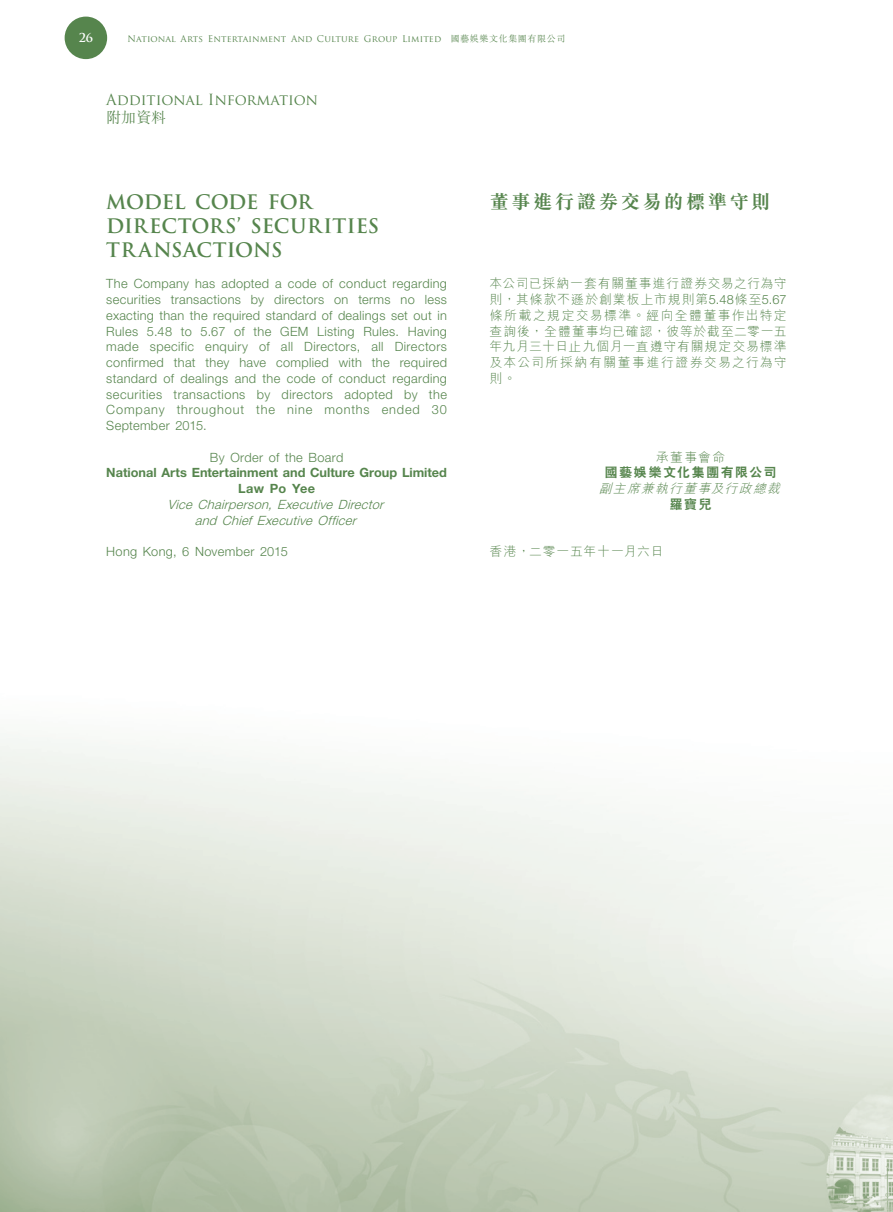
<style>
.page{position:relative;width:893px;height:1212px;background:#fff}
.page>*{position:absolute;margin:0;border:0;box-sizing:border-box;transform-origin:0 0}
._03_H1{font:700 19.5px/24px "Trajan Pro";letter-spacing:-.005em;color:#56854d}
._03_H1-2{font:700 19.5px "M Sung HK";letter-spacing:.115em;color:#56854d}
.t1{font:15px "Trajan Pro";color:#56854d}
.t2{font:300 15px "M Sung HK";color:#56854d}
._11_P0{font:300 12.75px/15.8px "Helvetica Neue LT Std";letter-spacing:.055em;color:#56854d;text-align:justify}
._11_P0-2{font:300 12.75px/15.8px "M Hei HK";letter-spacing:.09em;color:#56854d;text-align:justify}
._11_P0-3{font:italic 300 12.75px/15.8px "Helvetica Neue LT Std";color:#56854d;text-align:center}
._11_P0-4{font:800 12.75px/15.8px "C Hei 2 HK";letter-spacing:.14em;color:#56854d;text-align:center}
._11_P0-5{font:300 12.75px "Helvetica Neue LT Std";letter-spacing:.025em;color:#56854d}
._11_P0-6{font:300 12.75px "M Hei HK";letter-spacing:.065em;color:#56854d}
.t3{font:700 12px "Trajan Pro";color:#fff}
.t4{font:9px "Trajan Pro";letter-spacing:.015em;color:#56854d}
.s1{font-family:"M Sung HK";font-weight:300}
.s2{font-style:normal}
.s3{font-weight:700;font-style:normal}
.s4{font-family:"Helvetica Neue LT Std"}
.s5{font-family:"M Hei HK";font-weight:300}
.s6{font-family:"M Hei HK";font-weight:300;font-style:italic}
</style>
<div class="page">
<div style="left:65px;top:17px;width:42px;height:42px;background:#56854d;border-radius:50%"></div>
<p class="t3" style="left:79px;top:31px;width:16px">26</p>
<p class="t4" style="left:128px;top:33px;width:439px">National Arts Entertainment And Culture Group Limited <span class="s1">國藝娛樂文化集團有限公司</span></p>
<p class="t1" style="left:106px;top:90px;width:213px">Additional Information</p>
<p class="t2" style="left:106px;top:107px;width:61px">附加資料</p>
<p class="_03_H1" style="left:106px;top:190px;width:274px">MODEL CODE FOR<br>DIRECTORS’ SECURITIES<br>TR ANSACTIONS</p>
<p class="_11_P0" style="left:106px;top:276px;width:342px">The Company has adopted a code of conduct regarding securities transactions by directors on terms no less exacting than the required standard of dealings set out in Rules 5.48 to 5.67 of the GEM Listing Rules. Having made specific enquiry of all Directors, all Directors confirmed that they have complied with the required standard of dealings and the code of conduct regarding securities transactions by directors adopted by the Company throughout the nine months ended 30<br>September 2015.</p>
<p class="_11_P0-3" style="left:106px;top:449px;width:342px"><span class="s2">By Order of the Board<br></span><span class="s3">National Arts Entertainment and Culture Group Limited<br>Law Po Yee<br></span>Vice Chairperson, Executive Director<br>and Chief Executive Officer</p>
<p class="_11_P0-5" style="left:106px;top:544px;width:183px">Hong Kong, 6 November 2015</p>
<p class="_03_H1-2" style="left:490px;top:188px;width:282px">董事進行證券交易的標準守則</p>
<p class="_11_P0-2" style="left:490px;top:275px;width:299px">本公司已採納一套有關董事進行證券交易之行為守則，其條款不遜於創業板上市規則第<span class="s4">5.48</span>條至<span class="s4">5.67</span>條所載之規定交易標準。經向全體董事作出特定查詢後，全體董事均已確認，彼等於截至二零一五年九月三十日止九個月一直遵守有關規定交易標準及本公司所採納有關董事進行證券交易之行為守則。</p>
<p class="_11_P0-4" style="left:599px;top:449px;width:187px"><span class="s5">承董事會命<br></span>國藝娛樂文化集團有限公司<span class="s6">副主席兼執行董事及行政總裁</span>羅寶兒</p>
<p class="_11_P0-6" style="left:490px;top:542px;width:175px">香港，二零一五年十一月六日</p>
</div>
